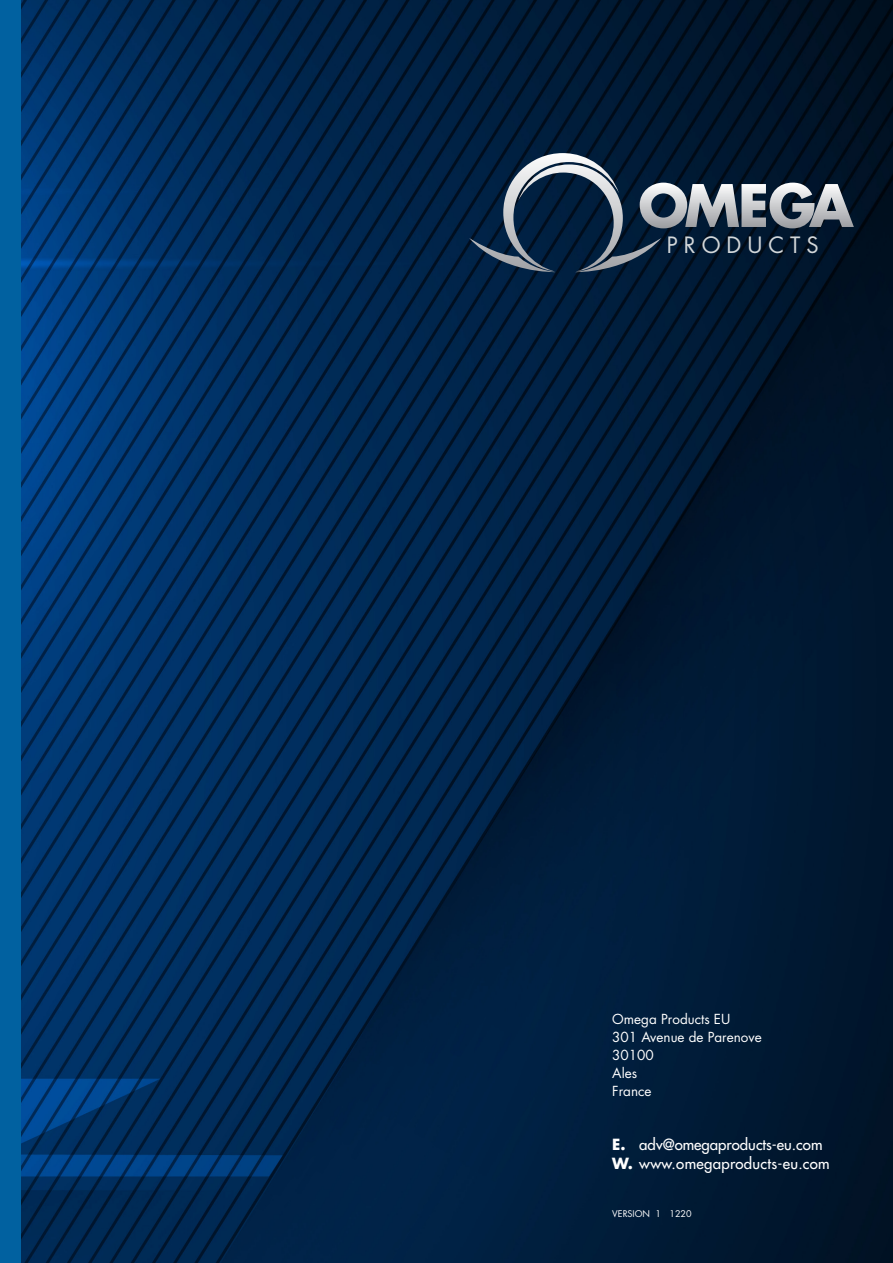
<style>
.page{position:relative;width:893px;height:1263px;background:#fff}
.page>*{position:absolute;margin:0;border:0;box-sizing:border-box;transform-origin:0 0}
.t1{font:700 57px "Futura";letter-spacing:-.06em;color:#fff}
.t2{font:21.9px "Futura";letter-spacing:.275em;color:#d3d7d9}
.t3{font:15px "Futura";letter-spacing:.01em;color:#fff}
.t4{font:13.5px "Futura";color:#fff}
.t5{font:9px "Futura";color:#fff}
.s1{font-weight:700}
</style>
<div class="page">
<img style="left:21px;top:0;width:872px;height:1263px">
<div style="left:0;top:0;width:21px;height:1263px;background:#0161a0"></div>
<svg style="left:469px;top:153px;width:192px;height:121px;background:#243b54"></svg>
<p class="t1" style="left:638px;top:168px;width:217px">OMEGA</p>
<p class="t2" style="left:667px;top:231px;width:154px">PRODUCTS</p>
<p class="t4" style="left:612px;top:1010px;width:120px">Omega Products EU</p>
<p class="t4" style="left:612px;top:1028px;width:151px">301 Avenue de Parenove</p>
<p class="t4" style="left:612px;top:1046px;width:43px">30100</p>
<p class="t4" style="left:612px;top:1064px;width:26px">Ales</p>
<p class="t4" style="left:612px;top:1082px;width:41px">France</p>
<p class="t3" style="left:612px;top:1134px;width:212px"><span class="s1">E.</span> adv@omegaproducts-eu.com</p>
<p class="t3" style="left:612px;top:1154px;width:219px"><span class="s1">W.</span> www.omegaproducts-eu.com</p>
<p class="t5" style="left:612px;top:1207px;width:81px">VERSION 1 1220</p>
</div>
